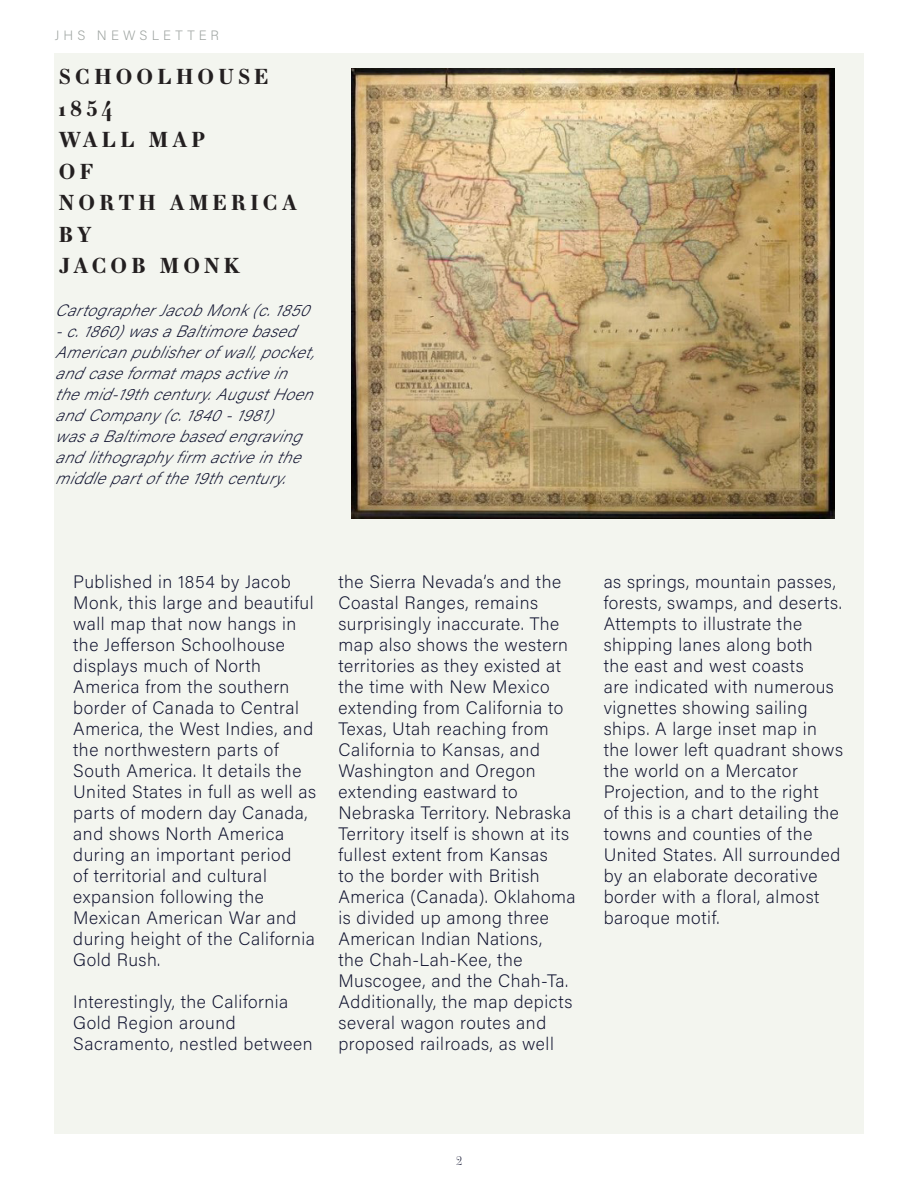
<style>
.page{position:relative;width:918px;height:1188px;background:#fff}
.page>*{position:absolute;margin:0;border:0;box-sizing:border-box;transform-origin:0 0}
.Story_Headline_-_Lef{font:700 21px "Essonnes Text";letter-spacing:.2em;color:#231f20}
.Body_Text_-_Left_Jus{font:200 18px/21px "Acumin Pro";letter-spacing:.03em;color:#0c0f2c}
.Body_Text_-_Left_Jus-2{font:italic 200 16.5px/21px "Acumin Pro";color:#0c0f2c}
.t1{font:200 13.5px "Acumin Pro";letter-spacing:.3em;color:#9aa09d}
.t2{font:300 12px "Essonnes Display";color:#0c0f2c}
</style>
<div class="page">
<div style="left:54px;top:54px;width:810px;height:1080px;background:#f3f5ef"></div>
<img style="left:352px;top:68px;width:482px;height:450px">
<p class="t1" style="left:55px;top:26px;width:166px">JHS NEWSLETTER</p>
<p class="Story_Headline_-_Lef" style="left:59px;top:62px;width:211px">SCHOOLHOUSE</p>
<p class="Story_Headline_-_Lef" style="left:59px;top:93px;width:55px">1854</p>
<p class="Story_Headline_-_Lef" style="left:59px;top:125px;width:147px">WALL MAP</p>
<p class="Story_Headline_-_Lef" style="left:59px;top:156px;width:35px">OF</p>
<p class="Story_Headline_-_Lef" style="left:59px;top:188px;width:239px">NORTH AMERICA</p>
<p class="Story_Headline_-_Lef" style="left:59px;top:219px;width:34px">BY</p>
<p class="Story_Headline_-_Lef" style="left:59px;top:251px;width:183px">JACOB MONK</p>
<p class="Body_Text_-_Left_Jus-2" style="left:55px;top:299px;width:270px">CartographerJacobMonk(c.1850 -c.1860)wasaBaltimorebased<br>Americanpublisherofwall,pocket, andcaseformatmapsactivein themid-19thcentury.AugustHoen andCompany(c.1840-1981) wasaBaltimorebasedengraving andlithographyfirmactiveinthe middlepartofthe19thcentury.</p>
<p class="Body_Text_-_Left_Jus" style="left:73px;top:570px;width:244px">Published in 1854 by Jacob<br>Monk, this large and beautiful wall map that now hangs in the Jefferson Schoolhouse displays much of North<br>America from the southern border of Canada to Central<br>America, the West Indies, and the northwestern parts of<br>South America. It details the<br>United States in full as well as parts of modern day Canada, and shows North America during an important period<br>of territorial and cultural expansion following the<br>Mexican American War and during height of the California<br>Gold Rush.</p>
<p class="Body_Text_-_Left_Jus" style="left:73px;top:990px;width:241px">Interestingly, the California<br>Gold Region around<br>Sacramento, nestled between</p>
<p class="Body_Text_-_Left_Jus" style="left:338px;top:570px;width:239px">the Sierra Nevada’s and the<br>Coastal Ranges, remains surprisingly inaccurate. The map also shows the western territories as they existed at the time with New Mexico extending from California to<br>Texas, Utah reaching from<br>California to Kansas, and<br>Washington and Oregon extending eastward to<br>Nebraska Territory. Nebraska<br>Territory itself is shown at its fullest extent from Kansas<br>to the border with British<br>America (Canada). Oklahoma is divided up among three<br>American Indian Nations,<br>the Chah-Lah-Kee, the<br>Muscogee, and the Chah-Ta.<br>Additionally, the map depicts several wagon routes and proposed railroads, as well</p>
<p class="Body_Text_-_Left_Jus" style="left:604px;top:570px;width:241px">as springs, mountain passes, forests, swamps, and deserts.<br>Attempts to illustrate the shipping lanes along both<br>the east and west coasts<br>are indicated with numerous vignettes showing sailing ships. A large inset map in the lower left quadrant shows the world on a Mercator<br>Projection, and to the right<br>of this is a chart detailing the towns and counties of the<br>United States. All surrounded by an elaborate decorative border with a floral, almost baroque motif.</p>
<p class="t2" style="left:456px;top:1152px;width:7px">2</p>
</div>
